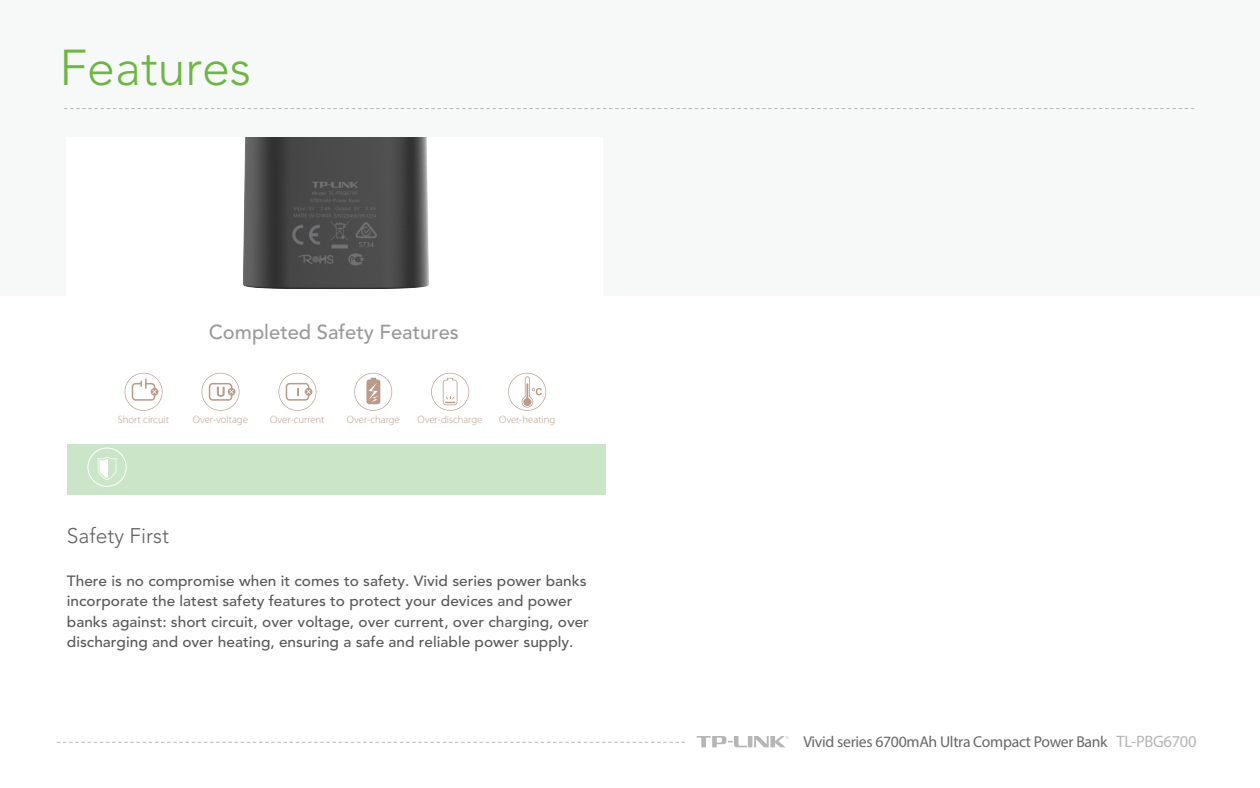
<style>
.page{position:relative;width:1260px;height:788px;background:#fff}
.page>*{position:absolute;margin:0;border:0;box-sizing:border-box;transform-origin:0 0}
.t1{font:300 49.96px "Avenir LT Std";color:#6fb544}
.t2{font:300 21px "Avenir LT Std";color:#616161}
.t3{font:500 20.12px "Avenir LT Std";color:#9a9a99}
.t4{font:15.75px "Myriad Pro";letter-spacing:-.02em;color:#666767}
.t5{font:500 14.79px/20.1px "Avenir LT Std";color:#5a5858;scale:1.04 1}
.t6{font:300 10.67px "Myriad Pro";color:#b89b8a}
.s1{font-size:16.54px;color:#b6b6b6}
</style>
<div class="page">
<div style="left:0;top:0;width:1260px;height:295px;background:#f7f9f9"></div>
<svg style="left:64px;top:108px;width:1131px;height:1px"></svg>
<svg style="left:57px;top:742px;width:628px;height:1px"></svg>
<svg style="left:697px;top:736px;width:91px;height:11px"></svg>
<div style="left:67px;top:137px;width:536px;height:357px;background:#fff"></div>
<img style="left:243px;top:137px;width:186px;height:152px">
<svg style="left:202px;top:373px;width:37px;height:38px"></svg>
<svg style="left:125px;top:373px;width:38px;height:38px"></svg>
<svg style="left:279px;top:373px;width:37px;height:38px"></svg>
<svg style="left:508px;top:373px;width:38px;height:38px"></svg>
<svg style="left:354px;top:373px;width:38px;height:38px"></svg>
<svg style="left:431px;top:373px;width:38px;height:38px"></svg>
<div style="left:67px;top:444px;width:538px;height:50px;background:#cae5c7"></div>
<div style="left:87px;top:447px;width:40px;height:39px;border:1px solid #fff;border-radius:50%"></div>
<svg style="left:98px;top:457px;width:18px;height:23px"></svg>
<h1 class="t1" style="left:60px;top:38px;width:193px">Features</h1>
<h3 class="t3" style="left:209px;top:320px;width:252px">Completed Safety Features</h3>
<p class="t6" style="left:118px;top:413px;width:53px">Short circuit</p>
<p class="t6" style="left:193px;top:413px;width:57px">Over-voltage</p>
<p class="t6" style="left:270px;top:413px;width:56px">Over-current</p>
<p class="t6" style="left:347px;top:413px;width:54px">Over-charge</p>
<p class="t6" style="left:417px;top:413px;width:66px">Over-discharge</p>
<p class="t6" style="left:499px;top:413px;width:58px">Over-heating</p>
<h2 class="t2" style="left:67px;top:523px;width:104px">Safety First</h2>
<p class="t5" style="left:67px;top:571px;width:504px">There is no compromise when it comes to safety. Vivid series power banks incorporate the latest safety features to protect your devices and power banks against: short circuit, over voltage, over current, over charging, over discharging and over heating, ensuring a safe and reliable power supply.</p>
<p class="t4" style="left:803px;top:732px;width:395px">Vivid series 6700mAh Ultra Compact Power Bank <span class="s1">TL-PBG6700</span></p>
</div>
